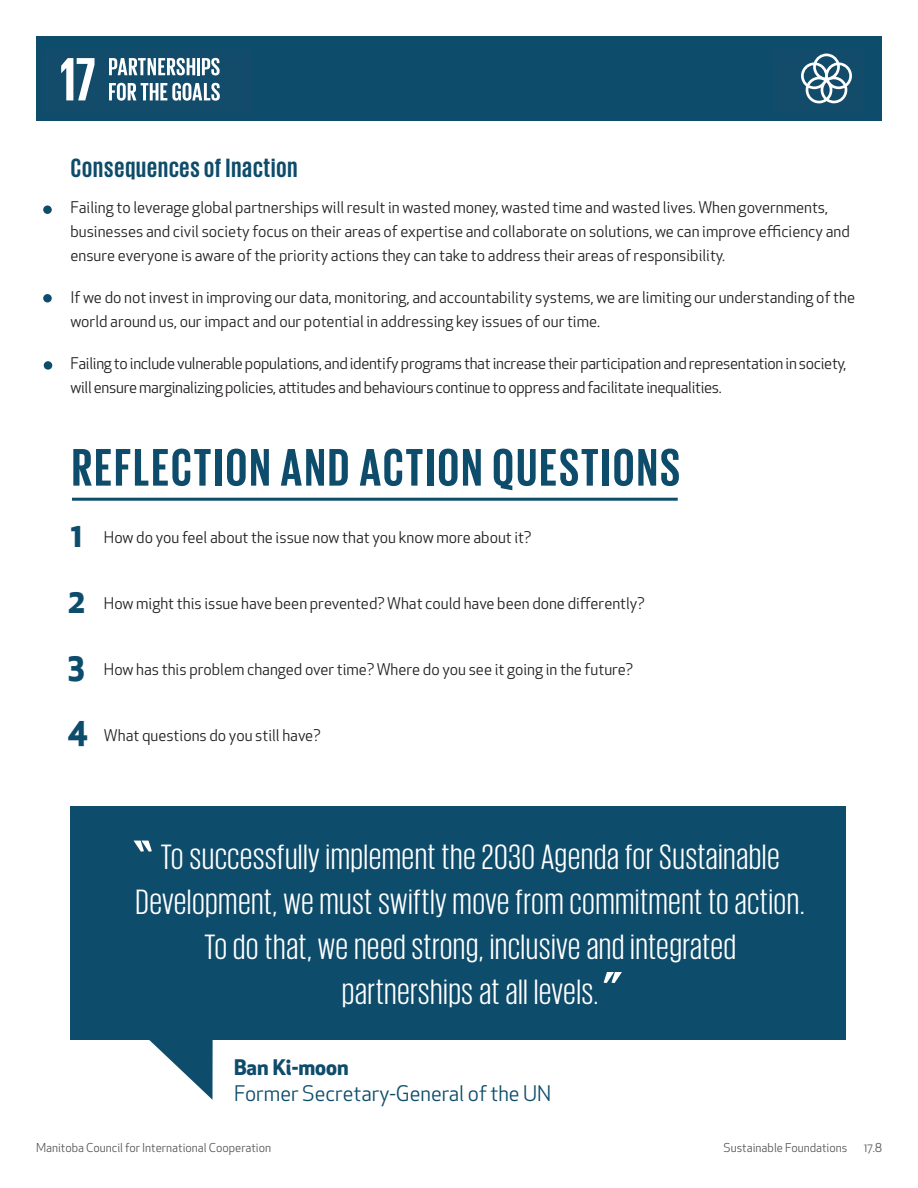
<style>
.page{position:relative;width:918px;height:1188px;background:#fff}
.page>*{position:absolute;margin:0;border:0;box-sizing:border-box;transform-origin:0 0}
.t1{font:700 54px "Giorgio Sans";letter-spacing:.05em;color:#0e4c6b}
.t2{font:36px/45px "Giorgio Sans";letter-spacing:.03em;color:#fff;text-align:center}
.t3{font:700 33px "Apex New";color:#0e4c6b}
.t4{font:700 27px "Giorgio Sans";letter-spacing:.04em;color:#0e4c6b}
.t5{font:21px/25.5px "Apex New";color:#0e4c6b}
.t6{font:15.75px/24px "Apex New";color:#231f20}
.t7{font:15.75px/24px "Apex New";letter-spacing:-.02em;color:#231f20}
.t8{font:12px "Apex New";color:#57585a}
.s1{font-weight:700}
</style>
<div class="page">
<div style="left:70px;top:802px;width:776px;height:238px;background:#0e4c6b"></div>
<svg style="left:133px;top:840px;width:80px;height:260px"></svg>
<div style="left:36px;top:36px;width:846px;height:85px;background:#0e4c6b"></div>
<hr style="left:72px;top:498px;width:606px;height:3px;background:#0e4c6b">
<svg style="left:604px;top:972px;width:18px;height:11px"></svg>
<div style="left:43px;top:206px;width:9px;height:8px;background:#0e4c6b;border-radius:50%"></div>
<div style="left:43px;top:294px;width:9px;height:8px;background:#0e4c6b;border-radius:50%"></div>
<div style="left:44px;top:361px;width:8px;height:9px;background:#0e4c6b;border-radius:50%"></div>
<svg style="left:134px;top:841px;width:18px;height:11px"></svg>
<div style="left:22px;top:762px;width:867px;height:44px;background:#fff"></div>
<div style="left:775px;top:50px;width:88px;height:63px;background:#134c6b"></div>
<svg style="left:801px;top:54px;width:51px;height:49px"></svg>
<div style="left:42px;top:50px;width:210px;height:63px;background:#134c6b"></div>
<svg style="left:109px;top:58px;width:86px;height:17px"></svg>
<hr style="left:197px;top:58px;width:3px;height:17px;background:#fff">
<svg style="left:202px;top:58px;width:18px;height:17px"></svg>
<svg style="left:61px;top:58px;width:34px;height:42px"></svg>
<svg style="left:109px;top:83px;width:111px;height:18px"></svg>
<p class="t4" style="left:71px;top:154px;width:228px">Consequences of Inaction</p>
<p class="t6" style="left:70px;top:196px;width:781px">Failing to leverage global partnerships will result in wasted money, wasted time and wasted lives. When governments, businesses and civil society focus on their areas of expertise and collaborate on solutions, we can improve efficiency and ensure everyone is aware of the priority actions they can take to address their areas of responsibility.</p>
<p class="t6" style="left:70px;top:286px;width:786px">If we do not invest in improving our data, monitoring, and accountability systems, we are limiting our understanding of the world around us, our impact and our potential in addressing key issues of our time.</p>
<p class="t7" style="left:70px;top:352px;width:778px">Failing to include vulnerable populations, and identify programs that increase their participation and representation in society, will ensure marginalizing policies, attitudes and behaviours continue to oppress and facilitate inequalities.</p>
<p class="t1" style="left:72px;top:440px;width:609px">REFLECTION AND ACTION QUESTIONS</p>
<p class="t3" style="left:71px;top:511px;width:13px">1</p>
<p class="t6" style="left:104px;top:526px;width:429px">How do you feel about the issue now that you know more about it?</p>
<p class="t3" style="left:67px;top:577px;width:20px">2</p>
<p class="t3" style="left:67px;top:641px;width:19px">3</p>
<p class="t3" style="left:67px;top:706px;width:22px">4</p>
<p class="t6" style="left:104px;top:592px;width:542px">How might this issue have been prevented? What could have been done differently?</p>
<p class="t6" style="left:104px;top:658px;width:531px">How has this problem changed over time? Where do you see it going in the future?</p>
<p class="t6" style="left:104px;top:724px;width:218px">What questions do you still have?</p>
<p class="t2" style="left:136px;top:834px;width:670px">To successfully implement the 2030 Agenda for Sustainable Development, we must swiftly move from commitment to action.<br>To do that, we need strong, inclusive and integrated partnerships at all levels.</p>
<p class="t5" style="left:234px;top:1055px;width:319px"><span class="s1">Ban Ki-moon<br></span>Former Secretary-General of the UN</p>
<p class="t8" style="left:36px;top:1140px;width:237px">Manitoba Council for International Cooperation</p>
<p class="t8" style="left:724px;top:1140px;width:125px">Sustainable Foundations</p>
<p class="t8" style="left:864px;top:1140px;width:20px">17.8</p>
</div>
